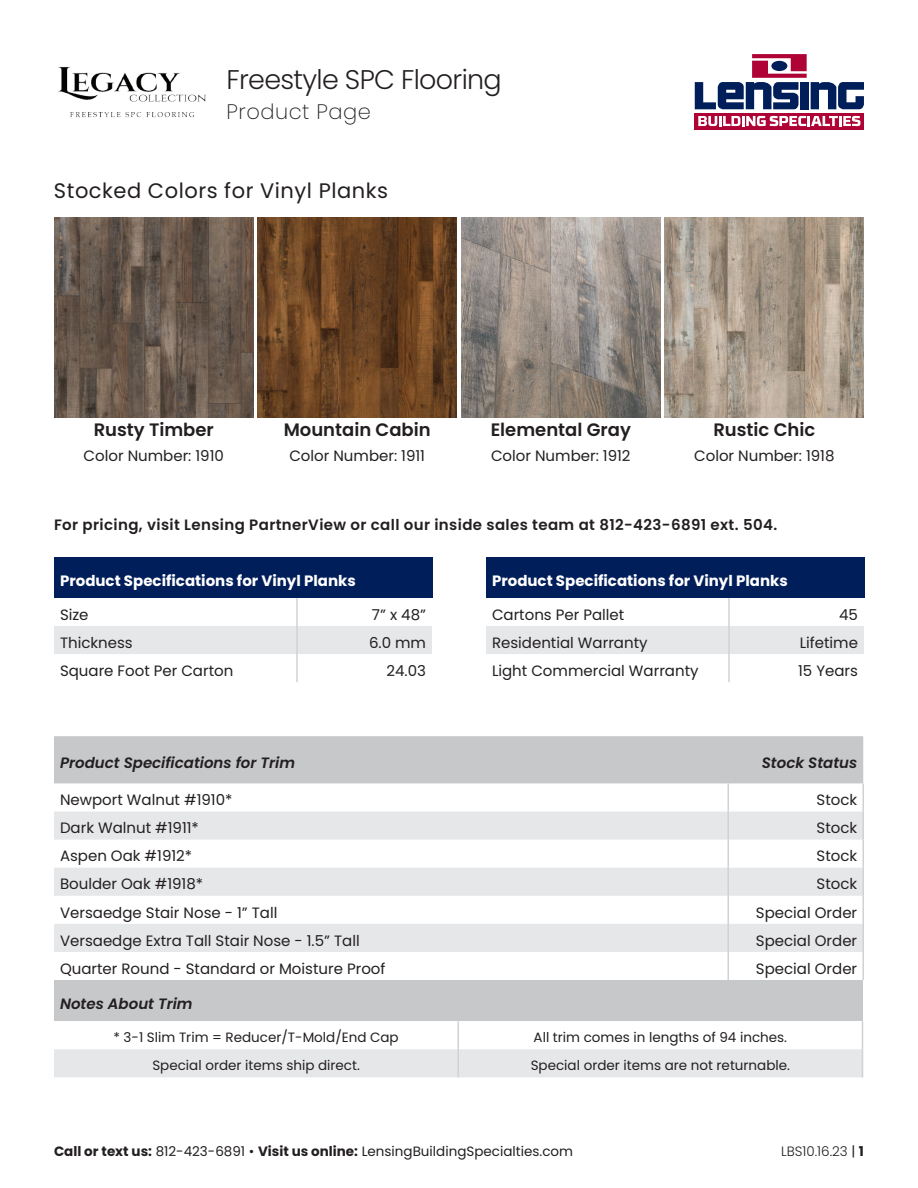
<style>
.page{position:relative;width:918px;height:1188px;background:#fff}
.page>*{position:absolute;margin:0;border:0;box-sizing:border-box;transform-origin:0 0}
.t1{font:300 27px "Poppins";letter-spacing:-.025em;color:#231f20}
.t2{font:21px "Poppins";letter-spacing:.025em;color:#231f20}
.t3{font:200 21px "Poppins";letter-spacing:.025em;color:#231f20}
.t4{font:600 18px "Poppins";color:#231f20}
.t5{font:15px "Poppins";color:#231f20}
.t6{font:600 15px "Poppins";letter-spacing:.025em;color:#231f20}
.t7{font:700 15px "Poppins";color:#fff}
.t8{font:italic 600 15px "Poppins";color:#231f20}
.t9{font:13.5px "Poppins";color:#231f20}
.t10{font:300 13.5px "Poppins";color:#231f20}
.s1{font-weight:700}
.s2{font-weight:400}
</style>
<div class="page">
<div style="left:695px;top:113px;width:169px;height:16px;background:#af0336"></div>
<svg style="left:698px;top:116px;width:162px;height:10px"></svg>
<svg style="left:695px;top:54px;width:169px;height:55px"></svg>
<img style="left:58px;top:66px;width:148px;height:52px">
<img style="left:665px;top:218px;width:199px;height:199px">
<img style="left:258px;top:218px;width:199px;height:199px">
<img style="left:461px;top:218px;width:199px;height:199px">
<div style="left:54px;top:557px;width:378px;height:41px;background:#001e59"></div>
<div style="left:54px;top:626px;width:378px;height:28px;background:#e6e7e9"></div>
<hr style="left:296px;top:598px;width:2px;height:28px;background:#d1d2d4">
<hr style="left:296px;top:626px;width:2px;height:28px;background:#d1d2d4">
<hr style="left:296px;top:654px;width:2px;height:28px;background:#d1d2d4">
<div style="left:54px;top:736px;width:809px;height:47px;background:#c7c8ca"></div>
<svg style="left:54px;top:812px;width:808px;height:140px;fill:#e6e7e9"></svg>
<hr style="left:727px;top:783px;width:2px;height:29px;background:#d1d2d4">
<hr style="left:862px;top:783px;width:2px;height:29px;background:#d1d2d4">
<hr style="left:727px;top:812px;width:2px;height:28px;background:#d1d2d4">
<hr style="left:862px;top:812px;width:2px;height:28px;background:#d1d2d4">
<hr style="left:727px;top:840px;width:2px;height:28px;background:#d1d2d4">
<hr style="left:862px;top:840px;width:2px;height:28px;background:#d1d2d4">
<hr style="left:727px;top:868px;width:2px;height:28px;background:#d1d2d4">
<hr style="left:862px;top:868px;width:2px;height:28px;background:#d1d2d4">
<hr style="left:727px;top:896px;width:2px;height:28px;background:#d1d2d4">
<hr style="left:862px;top:896px;width:2px;height:28px;background:#d1d2d4">
<hr style="left:727px;top:924px;width:2px;height:28px;background:#d1d2d4">
<hr style="left:862px;top:924px;width:2px;height:28px;background:#d1d2d4">
<hr style="left:727px;top:952px;width:2px;height:28px;background:#d1d2d4">
<hr style="left:862px;top:952px;width:2px;height:28px;background:#d1d2d4">
<div style="left:54px;top:981px;width:809px;height:40px;background:#c7c8ca"></div>
<svg style="left:54px;top:1021px;width:809px;height:56px"></svg>
<img style="left:54px;top:218px;width:199px;height:199px">
<div style="left:486px;top:557px;width:378px;height:41px;background:#001e59"></div>
<div style="left:486px;top:626px;width:378px;height:28px;background:#e6e7e9"></div>
<hr style="left:728px;top:598px;width:2px;height:28px;background:#d1d2d4">
<hr style="left:728px;top:626px;width:2px;height:28px;background:#d1d2d4">
<hr style="left:728px;top:654px;width:2px;height:28px;background:#d1d2d4">
<h1 class="t1" style="left:227px;top:69px;width:277px">Freestyle SPC Flooring</h1>
<h2 class="t3" style="left:227px;top:103px;width:146px">Product Page</h2>
<h2 class="t2" style="left:54px;top:178px;width:336px">Stocked Colors for Vinyl Planks</h2>
<p class="t4" style="left:94px;top:422px;width:122px">Rusty Timber</p>
<p class="t5" style="left:84px;top:447px;width:142px">Color Number: 1910</p>
<p class="t4" style="left:284px;top:422px;width:148px">Mountain Cabin</p>
<p class="t5" style="left:289px;top:447px;width:137px">Color Number: 1911</p>
<p class="t4" style="left:491px;top:422px;width:142px">Elemental Gray</p>
<p class="t5" style="left:491px;top:447px;width:141px">Color Number: 1912</p>
<p class="t4" style="left:713px;top:422px;width:103px">Rustic Chic</p>
<p class="t5" style="left:694px;top:447px;width:142px">Color Number: 1918</p>
<p class="t6" style="left:54px;top:519px;width:725px">For pricing, visit Lensing PartnerView or call our inside sales team at 812-423-6891 ext. 504.</p>
<p class="t7" style="left:60px;top:574px;width:297px">Product Specifications for Vinyl Planks</p>
<p class="t5" style="left:60px;top:606px;width:30px">Size</p>
<p class="t5" style="left:372px;top:606px;width:56px">7” x 48”</p>
<p class="t5" style="left:60px;top:634px;width:74px">Thickness</p>
<p class="t5" style="left:369px;top:634px;width:58px">6.0 mm</p>
<p class="t5" style="left:60px;top:662px;width:175px">Square Foot Per Carton</p>
<p class="t5" style="left:387px;top:662px;width:41px">24.03</p>
<p class="t7" style="left:492px;top:574px;width:297px">Product Specifications for Vinyl Planks</p>
<p class="t5" style="left:492px;top:606px;width:134px">Cartons Per Pallet</p>
<p class="t5" style="left:839px;top:606px;width:20px">45</p>
<p class="t5" style="left:492px;top:634px;width:157px">Residential Warranty</p>
<p class="t5" style="left:800px;top:634px;width:60px">Lifetime</p>
<p class="t5" style="left:492px;top:662px;width:208px">Light Commercial Warranty</p>
<p class="t5" style="left:798px;top:662px;width:61px">15 Years</p>
<p class="t8" style="left:60px;top:756px;width:237px">Product Specifications for Trim</p>
<p class="t8" style="left:762px;top:756px;width:97px">Stock Status</p>
<p class="t5" style="left:60px;top:791px;width:174px">Newport Walnut #1910*</p>
<p class="t5" style="left:817px;top:791px;width:42px">Stock</p>
<p class="t5" style="left:60px;top:819px;width:140px">Dark Walnut #1911*</p>
<p class="t5" style="left:817px;top:819px;width:42px">Stock</p>
<p class="t5" style="left:60px;top:847px;width:134px">Aspen Oak #1912*</p>
<p class="t5" style="left:817px;top:847px;width:42px">Stock</p>
<p class="t5" style="left:60px;top:875px;width:145px">Boulder Oak #1918*</p>
<p class="t5" style="left:817px;top:875px;width:42px">Stock</p>
<p class="t5" style="left:60px;top:903px;width:219px">Versaedge Stair Nose - 1” Tall</p>
<p class="t5" style="left:756px;top:903px;width:103px">Special Order</p>
<p class="t5" style="left:60px;top:931px;width:301px">Versaedge Extra Tall Stair Nose - 1.5” Tall</p>
<p class="t5" style="left:756px;top:931px;width:103px">Special Order</p>
<p class="t5" style="left:60px;top:960px;width:327px">Quarter Round - Standard or Moisture Proof</p>
<p class="t5" style="left:756px;top:960px;width:103px">Special Order</p>
<p class="t8" style="left:60px;top:997px;width:134px">Notes About Trim</p>
<p class="t9" style="left:113px;top:1030px;width:287px">* 3-1 Slim Trim = Reducer/T-Mold/End Cap</p>
<p class="t9" style="left:534px;top:1030px;width:255px">All trim comes in lengths of 94 inches.</p>
<p class="t9" style="left:152px;top:1058px;width:209px">Special order items ship direct.</p>
<p class="t9" style="left:531px;top:1058px;width:261px">Special order items are not returnable.</p>
<p class="t9" style="left:54px;top:1145px;width:521px"><span class="s1">Call or text us:</span> 812-423-6891 • <span class="s1">Visit us online:</span> LensingBuildingSpecialties.com</p>
<p class="t10" style="left:781px;top:1143px;width:84px">LBS10.16.23 <span class="s2">|</span> <span class="s1">1</span></p>
</div>
